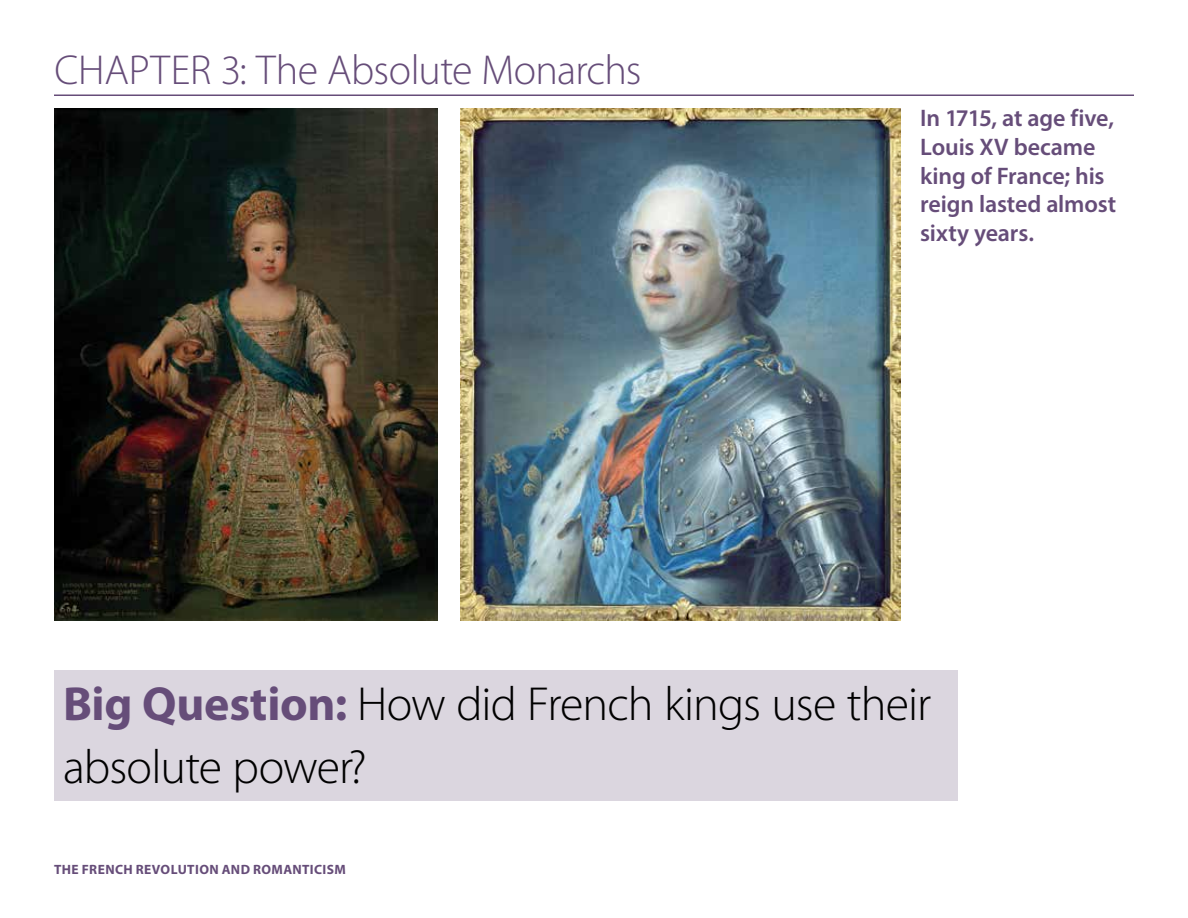
<style>
.page{position:relative;width:1188px;height:918px;background:#fff}
.page>*{position:absolute;margin:0;border:0;box-sizing:border-box;transform-origin:0 0}
.t1{font:300 48px/63px "Myriad Pro";letter-spacing:-.02em;color:#000}
.t2{font:300 42px "Myriad Pro";letter-spacing:-.015em;color:#664d79}
.t3{font:600 24px/28.8px "Myriad Pro";letter-spacing:-.005em;color:#664d79}
.t4{font:700 13.5px "Myriad Pro";letter-spacing:.025em;color:#664d79}
.s1{font-weight:700;color:#664d79}
</style>
<div class="page">
<hr style="left:54px;top:94px;width:1080px;height:2px;background:#664d79">
<div style="left:54px;top:670px;width:904px;height:131px;background:#dbd6df"></div>
<img style="left:54px;top:108px;width:383px;height:513px">
<img style="left:461px;top:108px;width:439px;height:513px">
<h2 class="t2" style="left:54px;top:47px;width:589px">CHAPTER 3: The Absolute Monarchs</h2>
<p class="t3" style="left:920px;top:103px;width:197px">In 1715, at age five,<br>Louis XV became king of France; his reign lasted almost sixty years.</p>
<h1 class="t1" style="left:63px;top:673px;width:870px"><span class="s1">Big Question:</span> How did French kings use their absolute power?</h1>
<p class="t4" style="left:54px;top:861px;width:293px">THE FRENCH REVOLUTION AND ROMANTICISM</p>
</div>
